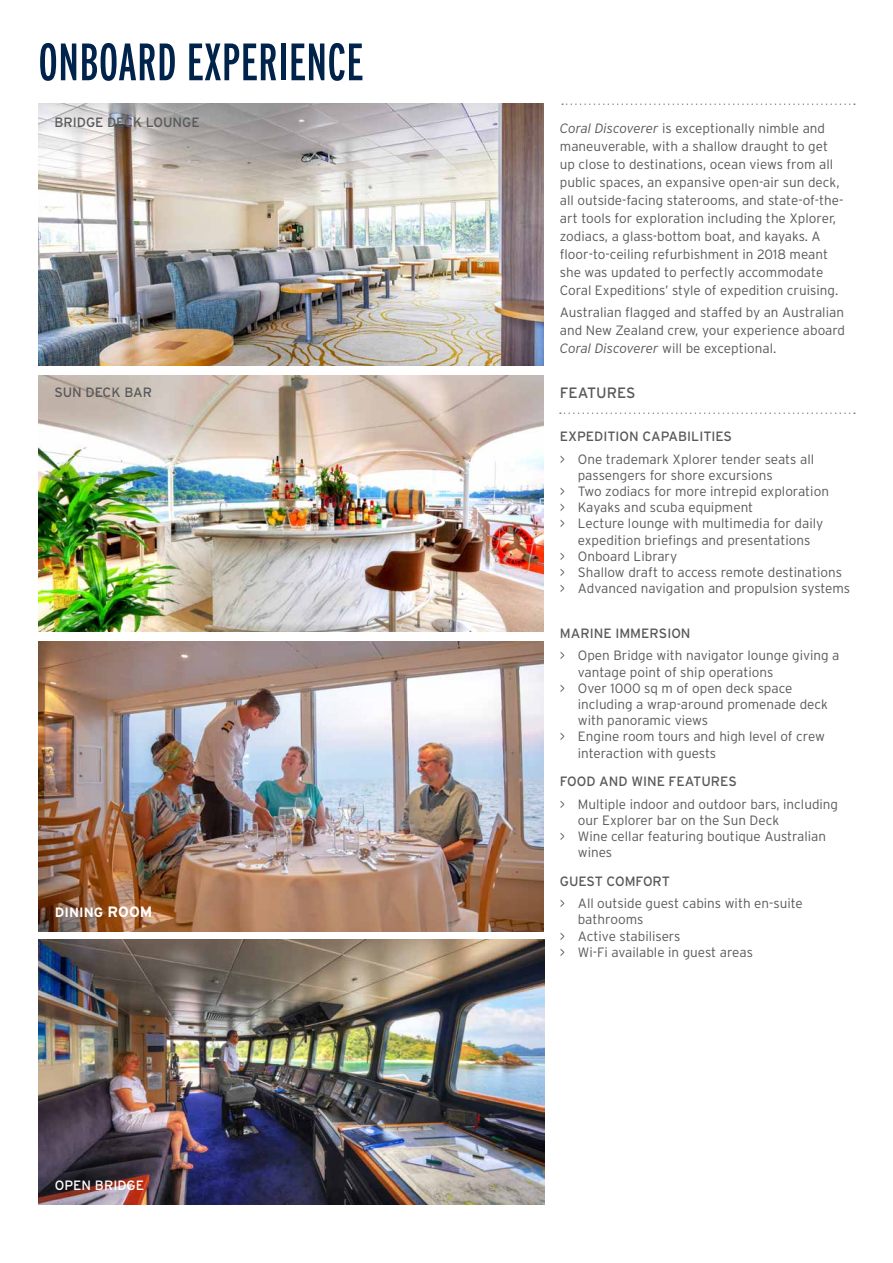
<style>
.page{position:relative;width:893px;height:1263px;background:#fff}
.page>*{position:absolute;margin:0;border:0;box-sizing:border-box;transform-origin:0 0}
.t1{font:extra-condensed 52.5px "Interstate";color:#00234b}
.t2{font:15px "Interstate";color:#58595b}
.t3{font:300 13.5px/18px "Interstate";color:#58595b}
.t4{font:13.5px "Interstate";color:#58595b}
.t5{font:700 13.5px "Interstate";color:#fff}
.t6{font:13.5px "Interstate";color:#fff}
.s1{font-style:italic}
.s2{font-size:15px}
</style>
<div class="page">
<img style="left:38px;top:103px;width:506px;height:263px">
<img style="left:38px;top:376px;width:506px;height:255px">
<img style="left:39px;top:641px;width:505px;height:290px">
<img style="left:39px;top:940px;width:505px;height:265px">
<svg style="left:562px;top:103px;width:293px;height:2px"></svg>
<svg style="left:560px;top:412px;width:295px;height:2px"></svg>
<h1 class="t1" style="left:38px;top:30px;width:327px">ONBOARD EXPERIENCE</h1>
<p class="t4" style="left:54px;top:114px;width:147px">BRIDGE DECK LOUNGE</p>
<p class="t3" style="left:560px;top:119px;width:285px"><span class="s1">Coral Discoverer</span> is exceptionally nimble and maneuverable, with a shallow draught to get up close to destinations, ocean views from all public spaces, an expansive open-air sun deck, all outside-facing staterooms, and state-of-the&shy;art tools for exploration including the Xplorer, zodiacs, a glass-bottom boat, and kayaks. A floor-to-ceiling refurbishment in 2018 meant she was updated to perfectly accommodate Coral Expeditions’ style of expedition cruising.</p>
<p class="t3" style="left:560px;top:303px;width:287px;text-align:justify">Australian flagged and staffed by an Australian and New Zealand crew, your experience aboard <span class="s1">Coral Discoverer</span> will be exceptional.</p>
<p class="t4" style="left:54px;top:384px;width:99px">SUN DECK BAR</p>
<p class="t2" style="left:560px;top:384px;width:77px">FEATURES</p>
<p class="t5" style="left:55px;top:904px;width:99px">DINING <span class="s2">ROOM</span></p>
<p class="t6" style="left:55px;top:1177px;width:91px">OPEN BRIDGE</p>
<p class="t4" style="left:560px;top:428px;width:174px">EXPEDITION CAPABILITIES</p>
<p class="t3" style="left:560px;top:450px;width:256px">&gt; One trademark Xplorer tender seats all</p>
<p class="t3" style="left:578px;top:466px;width:196px">passengers for shore excursions</p>
<p class="t3" style="left:560px;top:482px;width:271px">&gt; Two zodiacs for more intrepid exploration</p>
<p class="t3" style="left:560px;top:498px;width:195px">&gt; Kayaks and scuba equipment</p>
<p class="t3" style="left:560px;top:514px;width:265px">&gt; Lecture lounge with multimedia for daily</p>
<p class="t3" style="left:578px;top:531px;width:234px">expedition briefings and presentations</p>
<p class="t3" style="left:560px;top:547px;width:119px">&gt; Onboard Library</p>
<p class="t3" style="left:560px;top:563px;width:284px">&gt; Shallow draft to access remote destinations</p>
<p class="t3" style="left:560px;top:579px;width:292px">&gt; Advanced navigation and propulsion systems</p>
<p class="t4" style="left:560px;top:625px;width:132px">MARINE IMMERSION</p>
<p class="t3" style="left:560px;top:646px;width:281px">&gt; Open Bridge with navigator lounge giving a</p>
<p class="t3" style="left:578px;top:663px;width:197px">vantage point of ship operations</p>
<p class="t3" style="left:560px;top:679px;width:234px">&gt; Over 1000 sq m of open deck space</p>
<p class="t3" style="left:578px;top:695px;width:252px">including a wrap-around promenade deck</p>
<p class="t3" style="left:578px;top:711px;width:132px">with panoramic views</p>
<p class="t3" style="left:560px;top:727px;width:267px">&gt; Engine room tours and high level of crew</p>
<p class="t3" style="left:578px;top:744px;width:140px">interaction with guests</p>
<p class="t4" style="left:560px;top:773px;width:178px">FOOD AND WINE FEATURES</p>
<p class="t3" style="left:560px;top:795px;width:280px">&gt; Multiple indoor and outdoor bars, including</p>
<p class="t3" style="left:578px;top:811px;width:203px">our Explorer bar on the Sun Deck</p>
<p class="t3" style="left:560px;top:827px;width:268px">&gt; Wine cellar featuring boutique Australian</p>
<p class="t3" style="left:578px;top:843px;width:36px">wines</p>
<p class="t4" style="left:560px;top:873px;width:112px">GUEST COMFORT</p>
<p class="t3" style="left:560px;top:894px;width:244px">&gt; All outside guest cabins with en-suite</p>
<p class="t3" style="left:578px;top:910px;width:67px">bathrooms</p>
<p class="t3" style="left:560px;top:927px;width:122px">&gt; Active stabilisers</p>
<p class="t3" style="left:560px;top:943px;width:195px">&gt; Wi-Fi available in guest areas</p>
</div>
